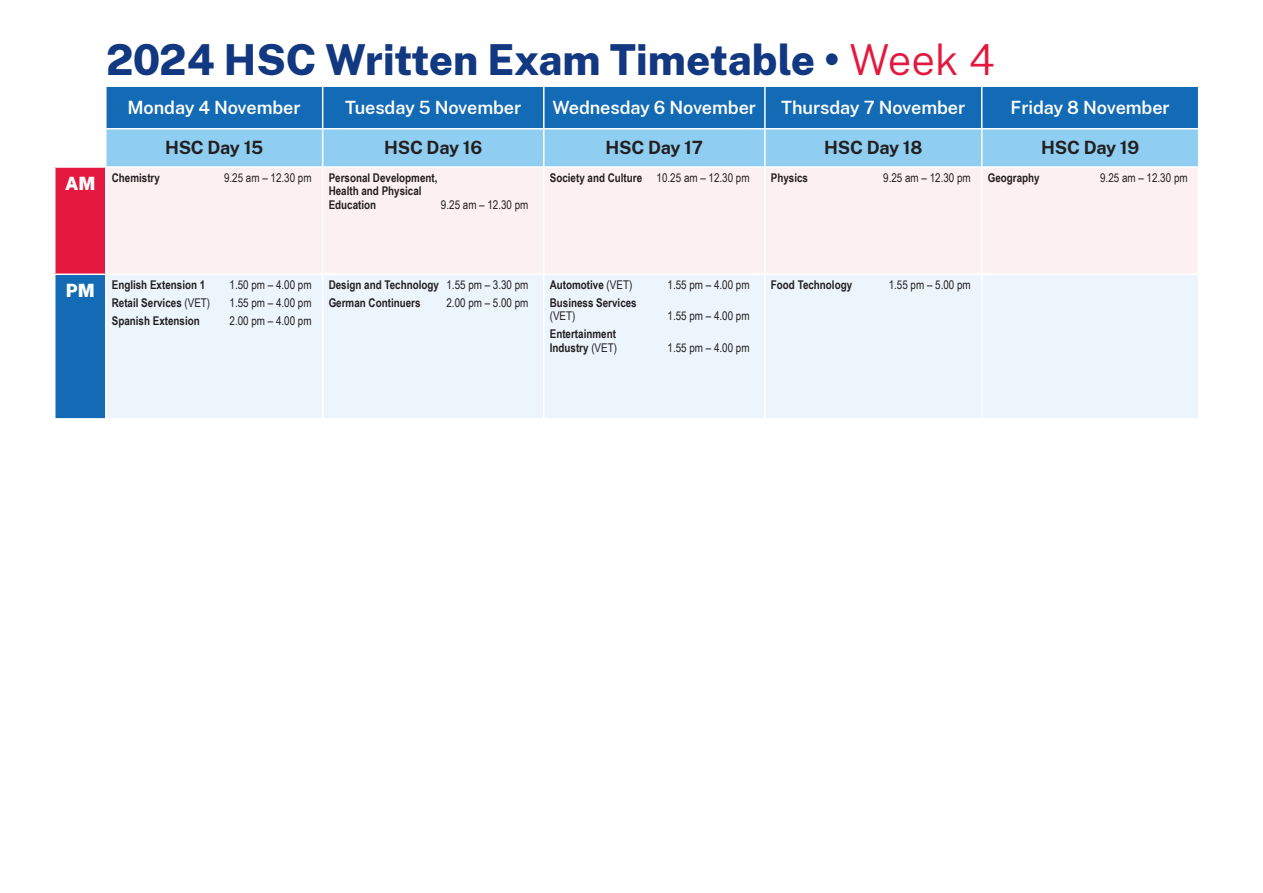
<style>
.page{position:relative;width:1263px;height:893px;background:#fff}
.page>*{position:absolute;margin:0;border:0;box-sizing:border-box;transform-origin:0 0}
.t1{font:800 42px "Public Sans";color:#113880}
.t2{font:600 18px "Public Sans";letter-spacing:-.005em;color:#fff}
.t3{font:700 18px "Public Sans";letter-spacing:-.01em;color:#231f20}
.t4{font:900 18px "Public Sans";color:#fff}
.t5{font:700 12px/13.5px "Arial Narrow";color:#231f20}
.t6{font:12px "Arial Narrow";color:#231f20}
.s1{font-weight:300;color:#e4183e}
.s2{font-weight:400}
</style>
<div class="page">
<svg style="left:107px;top:87px;width:1091px;height:79px;background:#4f9ad1"></svg>
<div style="left:55px;top:167px;width:51px;height:107px;background:#e4183e"></div>
<div style="left:107px;top:168px;width:1091px;height:105px;background:#fdf0f1"></div>
<div style="left:107px;top:275px;width:1091px;height:143px;background:#ebf5fb"></div>
<hr style="left:322px;top:87px;width:1px;height:41px;background:#fff">
<hr style="left:543px;top:87px;width:1px;height:41px;background:#fff">
<hr style="left:764px;top:87px;width:2px;height:41px;background:#fff">
<hr style="left:981px;top:87px;width:1px;height:41px;background:#fff">
<hr style="left:106px;top:128px;width:217px;height:1px;background:#fff">
<hr style="left:323px;top:128px;width:221px;height:1px;background:#fff">
<hr style="left:322px;top:129px;width:1px;height:37px;background:#fff">
<hr style="left:544px;top:128px;width:221px;height:1px;background:#fff">
<hr style="left:543px;top:129px;width:1px;height:37px;background:#fff">
<hr style="left:765px;top:128px;width:217px;height:1px;background:#fff">
<hr style="left:764px;top:129px;width:2px;height:37px;background:#fff">
<hr style="left:982px;top:128px;width:217px;height:1px;background:#fff">
<hr style="left:981px;top:129px;width:1px;height:37px;background:#fff">
<hr style="left:54px;top:166px;width:52px;height:2px;background:#fff">
<hr style="left:54px;top:168px;width:2px;height:106px;background:#fff">
<hr style="left:105px;top:168px;width:2px;height:106px;background:#fff">
<hr style="left:322px;top:168px;width:1px;height:106px;background:#fff">
<hr style="left:543px;top:168px;width:1px;height:106px;background:#fff">
<hr style="left:764px;top:168px;width:2px;height:106px;background:#fff">
<hr style="left:981px;top:168px;width:1px;height:106px;background:#fff">
<hr style="left:322px;top:275px;width:1px;height:143px;background:#fff">
<hr style="left:543px;top:275px;width:1px;height:143px;background:#fff">
<hr style="left:764px;top:275px;width:2px;height:143px;background:#fff">
<hr style="left:981px;top:275px;width:1px;height:143px;background:#fff">
<h1 class="t1" style="left:106px;top:28px;width:890px">2024 HSC Written Exam Timetable • <span class="s1">Week 4</span></h1>
<h2 class="t2" style="left:128px;top:94px;width:175px">Monday 4 November</h2>
<h2 class="t2" style="left:345px;top:94px;width:178px">Tuesday 5 November</h2>
<h2 class="t2" style="left:552px;top:94px;width:205px">Wednesday 6 November</h2>
<h2 class="t2" style="left:781px;top:94px;width:186px">Thursday 7 November</h2>
<h2 class="t2" style="left:1010px;top:94px;width:161px">Friday 8 November</h2>
<h2 class="t3" style="left:165px;top:135px;width:100px">HSC Day 15</h2>
<h2 class="t3" style="left:384px;top:135px;width:100px">HSC Day 16</h2>
<h2 class="t3" style="left:606px;top:135px;width:99px">HSC Day 17</h2>
<h2 class="t3" style="left:824px;top:135px;width:100px">HSC Day 18</h2>
<h2 class="t3" style="left:1041px;top:135px;width:100px">HSC Day 19</h2>
<h2 class="t4" style="left:65px;top:170px;width:32px">AM</h2>
<p class="t5" style="left:112px;top:170px;width:50px">Chemistry</p>
<p class="t6" style="left:224px;top:169px;width:89px">9.25 am – 12.30 pm</p>
<p class="t5" style="left:329px;top:170px;width:110px">Personal Development,<br>Health and Physical<br>Education</p>
<p class="t6" style="left:441px;top:196px;width:89px">9.25 am – 12.30 pm</p>
<p class="t5" style="left:550px;top:170px;width:201px">Society and Culture <span class="s2">10.25 am – 12.30 pm</span></p>
<p class="t5" style="left:771px;top:170px;width:39px">Physics</p>
<p class="t6" style="left:883px;top:169px;width:89px">9.25 am – 12.30 pm</p>
<p class="t5" style="left:988px;top:170px;width:53px">Geography</p>
<p class="t6" style="left:1100px;top:169px;width:89px">9.25 am – 12.30 pm</p>
<h2 class="t4" style="left:66px;top:277px;width:30px">PM</h2>
<p class="t5" style="left:112px;top:277px;width:95px">English Extension 1</p>
<p class="t6" style="left:230px;top:276px;width:84px">1.50 pm – 4.00 pm</p>
<p class="t5" style="left:112px;top:295px;width:100px">Retail Services <span class="s2">(VET)</span></p>
<p class="t6" style="left:230px;top:294px;width:84px">1.55 pm – 4.00 pm</p>
<p class="t5" style="left:112px;top:313px;width:90px">Spanish Extension</p>
<p class="t6" style="left:230px;top:311px;width:84px">2.00 pm – 4.00 pm</p>
<p class="t5" style="left:329px;top:275px;width:201px;line-height:17.7px">Design and Technology <span class="s2">1.55 pm – 3.30 pm<br></span>German Continuers</p>
<p class="t6" style="left:446px;top:294px;width:84px">2.00 pm – 5.00 pm</p>
<p class="t5" style="left:550px;top:277px;width:84px">Automotive <span class="s2">(VET)</span></p>
<p class="t6" style="left:668px;top:276px;width:84px">1.55 pm – 4.00 pm</p>
<p class="t5" style="left:550px;top:295px;width:88px">Business Services</p>
<p class="t6" style="left:550px;top:307px;width:27px">(VET)</p>
<p class="t6" style="left:668px;top:307px;width:84px">1.55 pm – 4.00 pm</p>
<p class="t5" style="left:550px;top:326px;width:69px">Entertainment<br>Industry <span class="s2">(VET)</span></p>
<p class="t6" style="left:668px;top:338px;width:84px">1.55 pm – 4.00 pm</p>
<p class="t5" style="left:771px;top:277px;width:83px">Food Technology</p>
<p class="t6" style="left:889px;top:276px;width:84px">1.55 pm – 5.00 pm</p>
</div>
